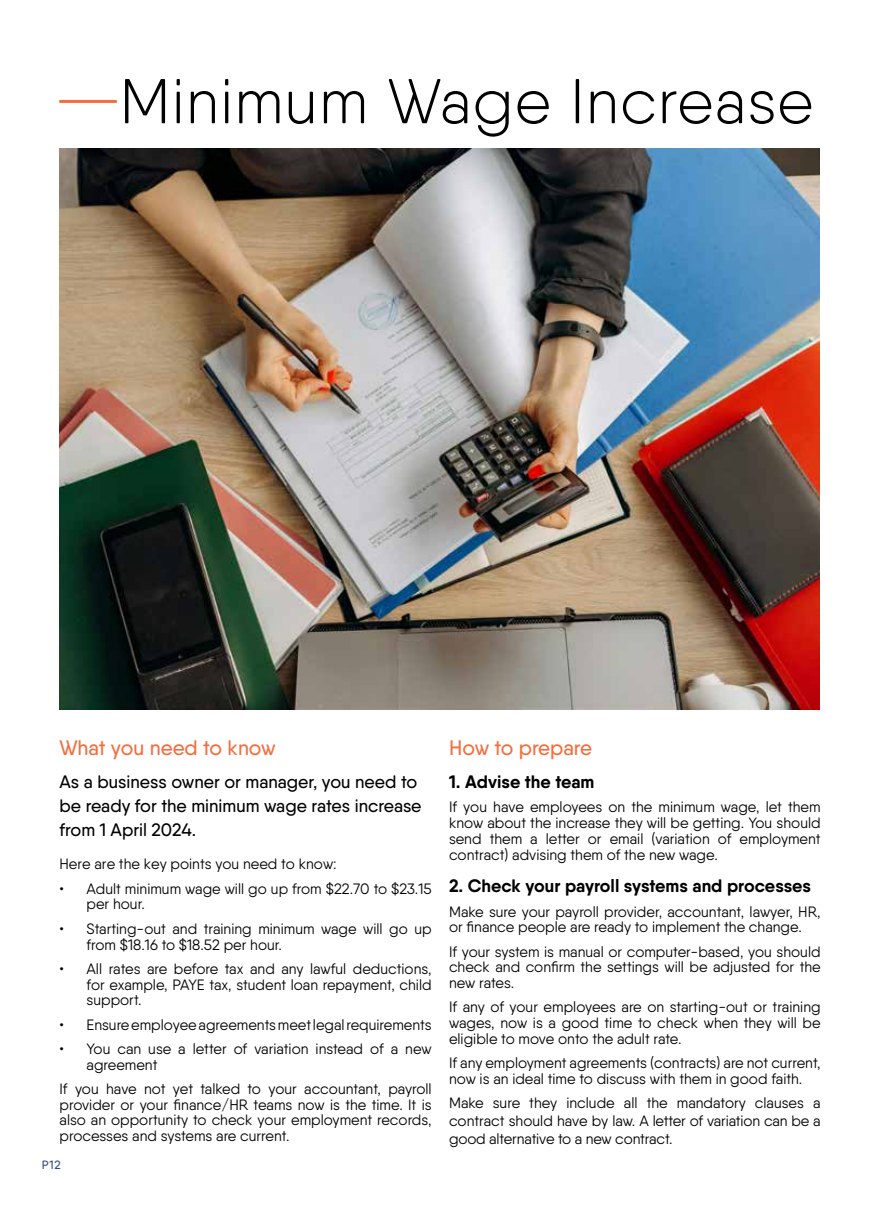
<style>
.page{position:relative;width:893px;height:1217px;background:#fff}
.page>*{position:absolute;margin:0;border:0;box-sizing:border-box;transform-origin:0 0}
.t1{font:300 63.15px "Qanelas Soft";letter-spacing:.02em;color:#000101}
.t2{font:500 21px "Qanelas Soft";color:#f36e3f}
.t3{font:500 18px/24.2px "Qanelas Soft";color:#000101}
.t4{font:700 18px "Qanelas Soft";color:#000101}
.t5{font:15px/15.8px "Qanelas Soft";color:#000101;text-align:justify}
.t6{font:500 12px "Qanelas Soft";color:#304e86}
</style>
<div class="page">
<hr style="left:59px;top:100px;width:58px;height:3px;background:#f36e3f">
<img style="left:59px;top:149px;width:761px;height:560px">
<h1 class="t1" style="left:120px;top:63px;width:695px">Minimum Wage Increase</h1>
<h2 class="t2" style="left:60px;top:734px;width:218px">What you need to know</h2>
<h2 class="t2" style="left:449px;top:734px;width:144px">How to prepare</h2>
<p class="t4" style="left:449px;top:770px;width:147px">1. Advise the team</p>
<p class="t5" style="left:449px;top:798px;width:373px">If you have employees on the minimum wage, let them know about the increase they will be getting. You should send them a letter or email (variation of employment contract) advising them of the new wage.</p>
<p class="t4" style="left:449px;top:874px;width:364px">2. Check your payroll systems and processes</p>
<p class="t5" style="left:449px;top:903px;width:373px">Make sure your payroll provider, accountant, lawyer, HR, or finance people are ready to implement the change.</p>
<p class="t5" style="left:449px;top:943px;width:373px">If your system is manual or computer-based, you should check and confirm the settings will be adjusted for the new rates.</p>
<p class="t5" style="left:449px;top:998px;width:373px">If any of your employees are on starting-out or training wages, now is a good time to check when they will be eligible to move onto the adult rate.</p>
<p class="t5" style="left:449px;top:1054px;width:373px">If any employment agreements (contracts) are not current, now is an ideal time to discuss with them in good faith.</p>
<p class="t5" style="left:449px;top:1093px;width:373px;line-height:18px">Make sure they include all the mandatory clauses a contract should have by law. A letter of variation can be a good alternative to a new contract.</p>
<p class="t3" style="left:60px;top:769px;width:364px">As a business owner or manager, you need to be ready for the minimum wage rates increase from 1 April 2024.</p>
<p class="t5" style="left:60px;top:855px;width:279px">Here are the key points you need to know:</p>
<p class="t5" style="left:87px;top:880px;width:347px;text-indent:-27px">• Adult minimum wage will go up from $22.70 to $23.15 per hour.</p>
<p class="t5" style="left:87px;top:920px;width:347px;text-indent:-27px">• Starting-out and training minimum wage will go up from $18.16 to $18.52 per hour.</p>
<p class="t5" style="left:87px;top:960px;width:347px;text-indent:-27px">• All rates are before tax and any lawful deductions, for example, PAYE tax, student loan repayment, child support.</p>
<p class="t5" style="left:60px;top:1016px;width:374px">• Ensure employee agreements meet legal requirements</p>
<p class="t5" style="left:87px;top:1040px;width:347px;text-indent:-27px">• You can use a letter of variation instead of a new agreement</p>
<p class="t5" style="left:60px;top:1080px;width:374px">If you have not yet talked to your accountant, payroll provider or your finance/HR teams now is the time. It is also an opportunity to check your employment records, processes and systems are current.</p>
<p class="t6" style="left:42px;top:1157px;width:20px">P12</p>
</div>
